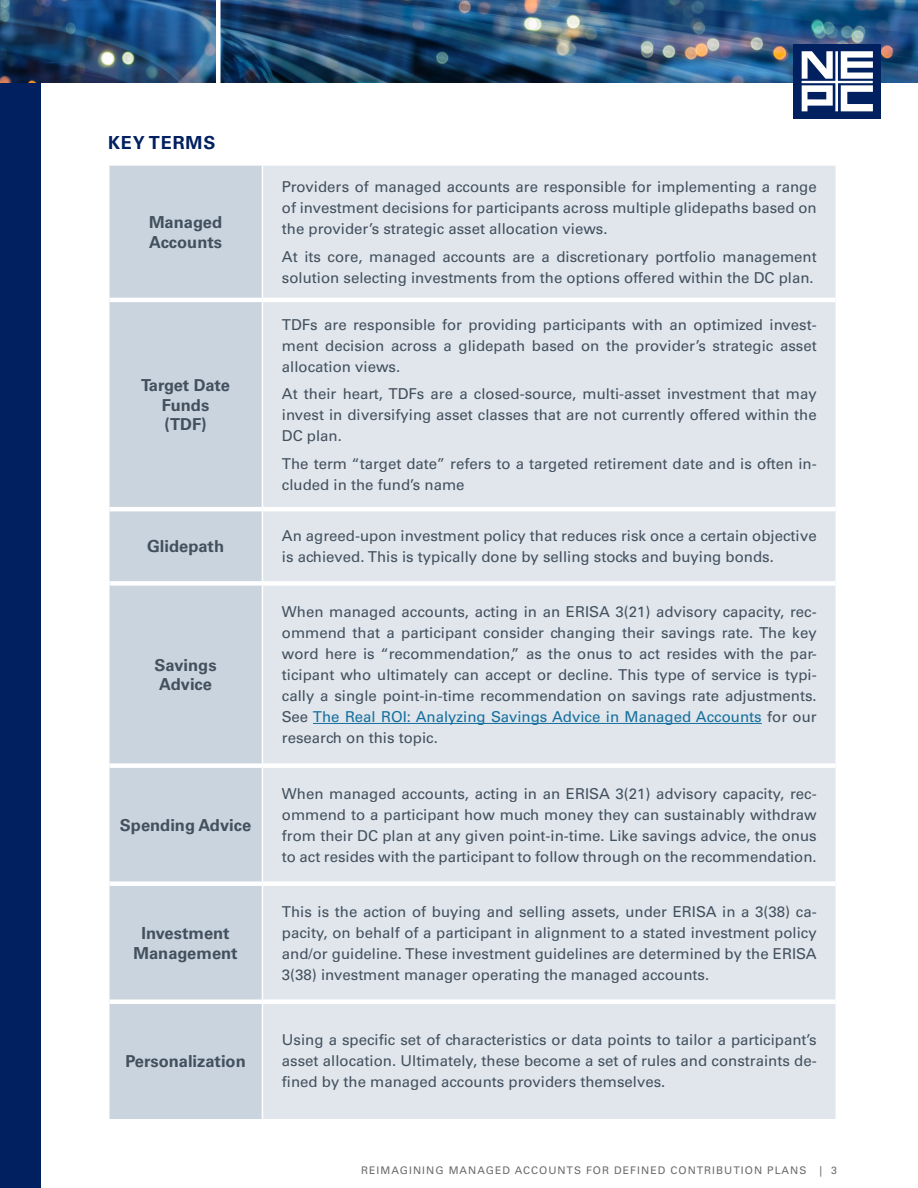
<style>
.page{position:relative;width:918px;height:1188px;background:#fff}
.page>*{position:absolute;margin:0;border:0;box-sizing:border-box;transform-origin:0 0}
.Heading{font:700 18px "Univers LT Pro 65";letter-spacing:.05em;color:#002060}
.t1{font:700 16.5px/19.8px "Univers LT Pro 65";color:#43505e}
.t2{font:15px/21px "Univers LT Pro 55 Roman";color:#43505e;text-align:justify}
.Main_Body_Text{font:10.5px "Univers LT Pro 55 Roman";letter-spacing:.1em;color:#6b6b6b}
.s1{color:#16709e}
</style>
<div class="page">
<div style="left:0;top:0;width:40px;height:1188px;background:#002060"></div>
<img style="left:0;top:0;width:918px;height:82px">
<hr style="left:216px;top:0;width:4px;height:105px;background:#fff">
<div style="left:793px;top:44px;width:88px;height:75px;background:#002060"></div>
<svg style="left:802px;top:51px;width:71px;height:60px"></svg>
<div style="left:110px;top:166px;width:152px;height:953px;background:#c9d4de"></div>
<div style="left:263px;top:166px;width:573px;height:953px;background:#e0e6ec"></div>
<hr style="left:110px;top:298px;width:152px;height:4px;background:#fff">
<hr style="left:262px;top:298px;width:574px;height:4px;background:#fff">
<hr style="left:110px;top:507px;width:152px;height:4px;background:#fff">
<hr style="left:262px;top:507px;width:574px;height:4px;background:#fff">
<div style="left:110px;top:581px;width:152px;height:5px;background:#fff"></div>
<div style="left:262px;top:581px;width:574px;height:5px;background:#fff"></div>
<div style="left:110px;top:763px;width:152px;height:5px;background:#fff"></div>
<div style="left:262px;top:763px;width:574px;height:5px;background:#fff"></div>
<div style="left:110px;top:881px;width:152px;height:5px;background:#fff"></div>
<div style="left:262px;top:881px;width:574px;height:5px;background:#fff"></div>
<div style="left:110px;top:999px;width:152px;height:5px;background:#fff"></div>
<div style="left:262px;top:999px;width:574px;height:5px;background:#fff"></div>
<hr style="left:313px;top:723px;width:449px;height:1px;background:#16709e">
<p class="Heading" style="left:108px;top:130px;width:109px">KEY TERMS</p>
<p class="t1" style="left:149px;top:212px;width:75px">Managed<br>Accounts</p>
<p class="t1" style="left:141px;top:374px;width:90px;text-align:center">Target Date<br>Funds (TDF)</p>
<p class="t2" style="left:282px;top:176px;width:536px">Providers of managed accounts are responsible for implementing a range of investment decisions for participants across multiple glidepaths based on the provider’s strategic asset allocation views.</p>
<p class="t2" style="left:282px;top:246px;width:536px">At its core, managed accounts are a discretionary portfolio management solution selecting investments from the options offered within the DC plan.</p>
<p class="t2" style="left:282px;top:313px;width:536px">TDFs are responsible for providing participants with an optimized invest&shy;ment decision across a glidepath based on the provider’s strategic asset allocation views.</p>
<p class="t2" style="left:282px;top:383px;width:536px">At their heart, TDFs are a closed-source, multi-asset investment that may invest in diversifying asset classes that are not currently offered within the DC plan.</p>
<p class="t2" style="left:282px;top:453px;width:536px">The term “target date” refers to a targeted retirement date and is often in&shy;cluded in the fund’s name</p>
<p class="t1" style="left:147px;top:536px;width:79px">Glidepath</p>
<p class="t2" style="left:282px;top:525px;width:536px">An agreed-upon investment policy that reduces risk once a certain objective is achieved. This is typically done by selling stocks and buying bonds.</p>
<p class="t1" style="left:155px;top:654px;width:64px">Savings<br>Advice</p>
<p class="t1" style="left:120px;top:814px;width:133px">Spending Advice</p>
<p class="t1" style="left:134px;top:922px;width:106px;text-align:center">Investment<br>Management</p>
<p class="t1" style="left:125px;top:1050px;width:122px">Personalization</p>
<p class="t2" style="left:282px;top:600px;width:536px">When managed accounts, acting in an ERISA 3(21) advisory capacity, rec&shy;ommend that a participant consider changing their savings rate. The key word here is “recommendation,” as the onus to act resides with the par&shy;ticipant who ultimately can accept or decline. This type of service is typi&shy;cally a single point-in-time recommendation on savings rate adjustments.<br>See <span class="s1">The Real ROI: Analyzing Savings Advice in Managed Accounts</span> for our research on this topic.</p>
<p class="t2" style="left:282px;top:782px;width:536px">When managed accounts, acting in an ERISA 3(21) advisory capacity, rec&shy;ommend to a participant how much money they can sustainably withdraw from their DC plan at any given point-in-time. Like savings advice, the onus to act resides with the participant to follow through on the recommendation.</p>
<p class="t2" style="left:282px;top:900px;width:536px">This is the action of buying and selling assets, under ERISA in a 3(38) ca&shy;pacity, on behalf of a participant in alignment to a stated investment policy and/or guideline. These investment guidelines are determined by the ERISA 3(38) investment manager operating the managed accounts.</p>
<p class="t2" style="left:282px;top:1029px;width:536px">Using a specific set of characteristics or data points to tailor a participant’s asset allocation. Ultimately, these become a set of rules and constraints de&shy;fined by the managed accounts providers themselves.</p>
<p class="Main_Body_Text" style="left:361px;top:1163px;width:477px">REIMAGINING MANAGED ACCOUNTS FOR DEFINED CONTRIBUTION PLANS | 3</p>
</div>
